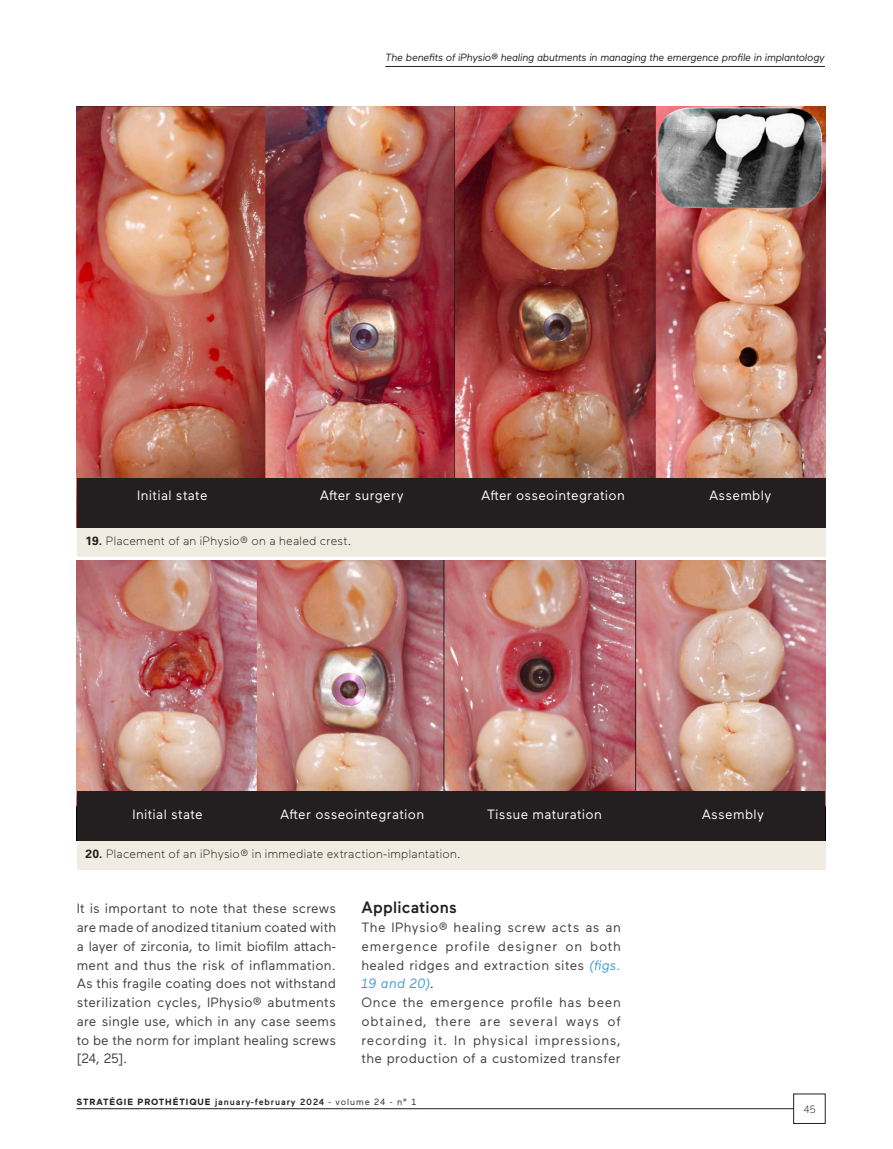
<style>
.page{position:relative;width:893px;height:1149px;background:#fff}
.page>*{position:absolute;margin:0;border:0;box-sizing:border-box;transform-origin:0 0}
._08___Inter_2_-_2022{font:500 16.5px "Maax";letter-spacing:.015em;color:#231f20}
._06___Texte_courant_2022{font:13.5px/18.8px "Maax";letter-spacing:.02em;color:#3e3e3f;text-align:justify}
._06___Texte_courant_2022-2{font:13.5px "Maax";letter-spacing:.025em;color:#fff}
.Légende_2022{font:300 12px "Maax";letter-spacing:.025em;color:#231f20}
.t1{font:italic 10.5px "Maax";letter-spacing:-.02em;color:#231f20}
.t2{font:300 10.5px "Maax";color:#231f20}
.t3{font:700 9px "Maax";letter-spacing:.1em;color:#231f20}
.s1{font-family:"Univers LT Std";font-weight:700}
.s2{font-style:italic;color:#449ad4}
.s3{font-weight:500}
.s4{font-weight:400}
</style>
<div class="page">
<hr style="left:385px;top:66px;width:440px;height:1px;background:#231f20">
<hr style="left:77px;top:1108px;width:717px;height:1px;background:#231f20">
<div style="left:77px;top:527px;width:748px;height:30px;background:#f1ece2"></div>
<div style="left:77px;top:839px;width:748px;height:30px;background:#f1ece2"></div>
<img style="left:77px;top:106px;width:748px;height:372px">
<img style="left:77px;top:560px;width:748px;height:231px">
<div style="left:451px;top:477px;width:204px;height:50px;background:#231f20"></div>
<div style="left:655px;top:478px;width:170px;height:49px;background:#231f20"></div>
<div style="left:266px;top:477px;width:191px;height:50px;background:#231f20"></div>
<div style="left:77px;top:477px;width:191px;height:50px;background:#231f20"></div>
<div style="left:77px;top:791px;width:181px;height:49px;background:#231f20"></div>
<div style="left:258px;top:791px;width:188px;height:49px;background:#231f20"></div>
<div style="left:443px;top:791px;width:203px;height:49px;background:#231f20"></div>
<div style="left:641px;top:791px;width:184px;height:49px;background:#231f20"></div>
<p class="t1" style="left:386px;top:51px;width:441px">The benefits of iPhysio® healing abutments in managing the emergence profile in implantology</p>
<p class="_06___Texte_courant_2022-2" style="left:137px;top:487px;width:72px">Initial state</p>
<p class="_06___Texte_courant_2022-2" style="left:320px;top:487px;width:85px">After surgery</p>
<p class="_06___Texte_courant_2022-2" style="left:481px;top:487px;width:145px">After osseointegration</p>
<p class="_06___Texte_courant_2022-2" style="left:709px;top:487px;width:64px">Assembly</p>
<p class="Légende_2022" style="left:86px;top:533px;width:267px"><span class="s1">19.</span> Placement of an iPhysio® on a healed crest.</p>
<p class="_06___Texte_courant_2022-2" style="left:132px;top:805px;width:72px">Initial state</p>
<p class="_06___Texte_courant_2022-2" style="left:280px;top:805px;width:145px">After osseointegration</p>
<p class="_06___Texte_courant_2022-2" style="left:487px;top:805px;width:116px">Tissue maturation</p>
<p class="_06___Texte_courant_2022-2" style="left:702px;top:805px;width:64px">Assembly</p>
<p class="Légende_2022" style="left:86px;top:845px;width:376px"><span class="s1">20.</span> Placement of an iPhysio® in immediate extraction-implantation.</p>
<p class="_06___Texte_courant_2022" style="left:77px;top:898px;width:261px">It is important to note that these screws are made of anodized titanium coated with a layer of zirconia, to limit biofilm attach&shy;ment and thus the risk of inflammation.<br>As this fragile coating does not withstand sterilization cycles, IPhysio® abutments are single use, which in any case seems to be the norm for implant healing screws [24, 25].</p>
<p class="_08___Inter_2_-_2022" style="left:361px;top:896px;width:97px">Applications</p>
<p class="_06___Texte_courant_2022" style="left:361px;top:917px;width:261px">The IPhysio® healing screw acts as an emergence profile designer on both healed ridges and extraction sites <span class="s2">(figs.<br>19 and 20)</span>.</p>
<p class="_06___Texte_courant_2022" style="left:361px;top:992px;width:261px">Once the emergence profile has been obtained, there are several ways of recording it. In physical impressions, the production of a customized transfer</p>
<p class="t3" style="left:77px;top:1095px;width:341px">STRATÉGIE PROTHÉTIQUE <span class="s3">january-february 2024</span> <span class="s4">- volume 24 - n° 1</span></p>
<p class="t2" style="left:803px;top:1101px;width:13px">45</p>
</div>
